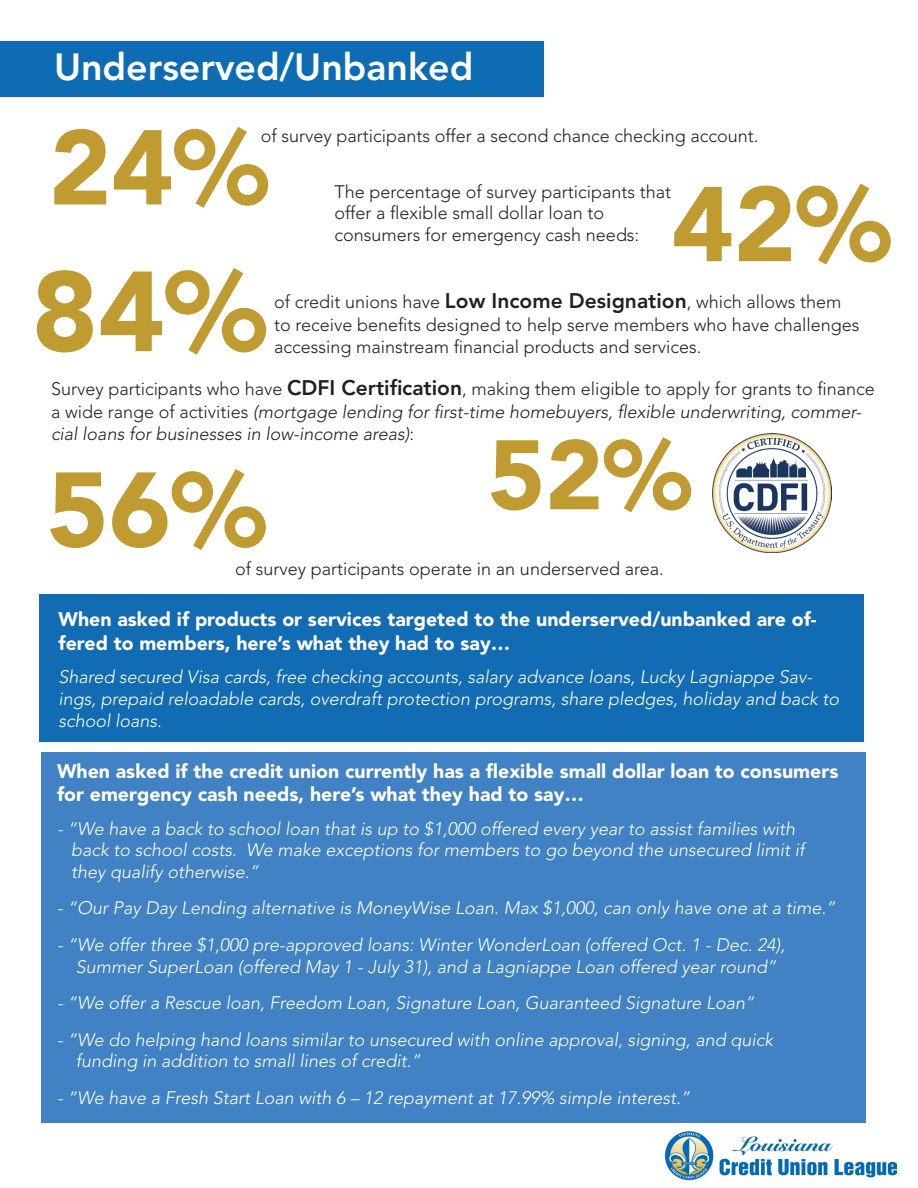
<style>
.page{position:relative;width:918px;height:1188px;background:#fff}
.page>*{position:absolute;margin:0;border:0;box-sizing:border-box;transform-origin:0 0}
.t1{font:900 112.5px "Avenir LT Std";color:#c09b31}
.t2{font:900 105px "Avenir LT Std";color:#c09b31}
.t3{font:900 97.5px "Avenir LT Std";color:#c09b31}
.t4{font:800 37.5px "Avenir LT Std";color:#fff}
.t5{font:900 19.5px/23.4px "Avenir LT Std";color:#fff}
.t6{font:italic 300 18px/21.6px "Avenir LT Std";color:#fff}
.t7{font:300 18px/21.6px "Avenir LT Std";color:#231f20}
.t8{font:italic 300 18px/22.5px "Avenir LT Std";color:#231f20}
.s1{font-weight:800;font-size:21px}
.s2{font-style:normal}
.s3{font-weight:800;font-style:normal;font-size:21px}
</style>
<div class="page">
<div style="left:0;top:41px;width:544px;height:56px;background:#0e6cb4"></div>
<div style="left:40px;top:595px;width:824px;height:147px;background:#126cb3"></div>
<img style="left:664px;top:1131px;width:233px;height:50px">
<div style="left:41px;top:752px;width:825px;height:371px;background:#4082c4"></div>
<img style="left:712px;top:434px;width:120px;height:119px">
<p class="t4" style="left:54px;top:45px;width:421px">Underserved/Unbanked</p>
<p class="t2" style="left:49px;top:104px;width:221px">24%</p>
<p class="t7" style="left:261px;top:125px;width:499px">of survey participants offer a second chance checking account.</p>
<p class="t2" style="left:672px;top:161px;width:221px">42%</p>
<p class="t7" style="left:334px;top:181px;width:338px">The percentage of survey participants that offer a flexible small dollar loan to consumers for emergency cash needs:</p>
<p class="t1" style="left:32px;top:244px;width:237px">84%</p>
<p class="t7" style="left:274px;top:291px;width:587px;line-height:22.5px">of credit unions have <span class="s1">Low Income Designation</span>, which allows them to receive benefits designed to help serve members who have challenges accessing mainstream financial products and services.</p>
<p class="t8" style="left:51px;top:378px;width:825px"><span class="s2">Survey participants who have</span> <span class="s3">CDFI Certification</span><span class="s2">, making them eligible to apply for grants to finance a wide range of activities</span> (mortgage lending for first-time homebuyers, flexible underwriting, commer&shy;cial loans for businesses in low-income areas)<span class="s2">:</span></p>
<p class="t3" style="left:488px;top:416px;width:205px">52%</p>
<p class="t2" style="left:47px;top:447px;width:221px">56%</p>
<p class="t7" style="left:235px;top:558px;width:430px">of survey participants operate in an underserved area.</p>
<p class="t5" style="left:58px;top:608px;width:760px">When asked if products or services targeted to the underserved/unbanked are of&shy;fered to members, here’s what they had to say…</p>
<p class="t6" style="left:58px;top:667px;width:782px">Shared secured Visa cards, free checking accounts, salary advance loans, Lucky Lagniappe Sav&shy;ings, prepaid reloadable cards, overdraft protection programs, share pledges, holiday and back to school loans.</p>
<p class="t5" style="left:57px;top:759px;width:783px">When asked if the credit union currently has a flexible small dollar loan to consumers for emergency cash needs, here’s what they had to say…</p>
<p class="t6" style="left:57px;top:818px;width:740px">- “We have a back to school loan that is up to $1,000 offered every year to assist families with</p>
<p class="t6" style="left:71px;top:840px;width:735px">back to school costs. We make exceptions for members to go beyond the unsecured limit if</p>
<p class="t6" style="left:71px;top:861px;width:189px">they qualify otherwise.”</p>
<p class="t6" style="left:57px;top:898px;width:780px">- “Our Pay Day Lending alternative is MoneyWise Loan. Max $1,000, can only have one at a time.”</p>
<p class="t6" style="left:57px;top:934px;width:730px;text-align:center">- “We offer three $1,000 pre-approved loans: Winter WonderLoan (offered Oct. 1 - Dec. 24),<br>Summer SuperLoan (offered May 1 - July 31), and a Lagniappe Loan offered year round”</p>
<p class="t6" style="left:57px;top:993px;width:699px">- “We offer a Rescue loan, Freedom Loan, Signature Loan, Guaranteed Signature Loan”</p>
<p class="t6" style="left:76px;top:1029px;width:699px;text-indent:-19px">- “We do helping hand loans similar to unsecured with online approval, signing, and quick funding in addition to small lines of credit.”</p>
<p class="t6" style="left:57px;top:1087px;width:635px">- “We have a Fresh Start Loan with 6 – 12 repayment at 17.99% simple interest.”</p>
</div>
